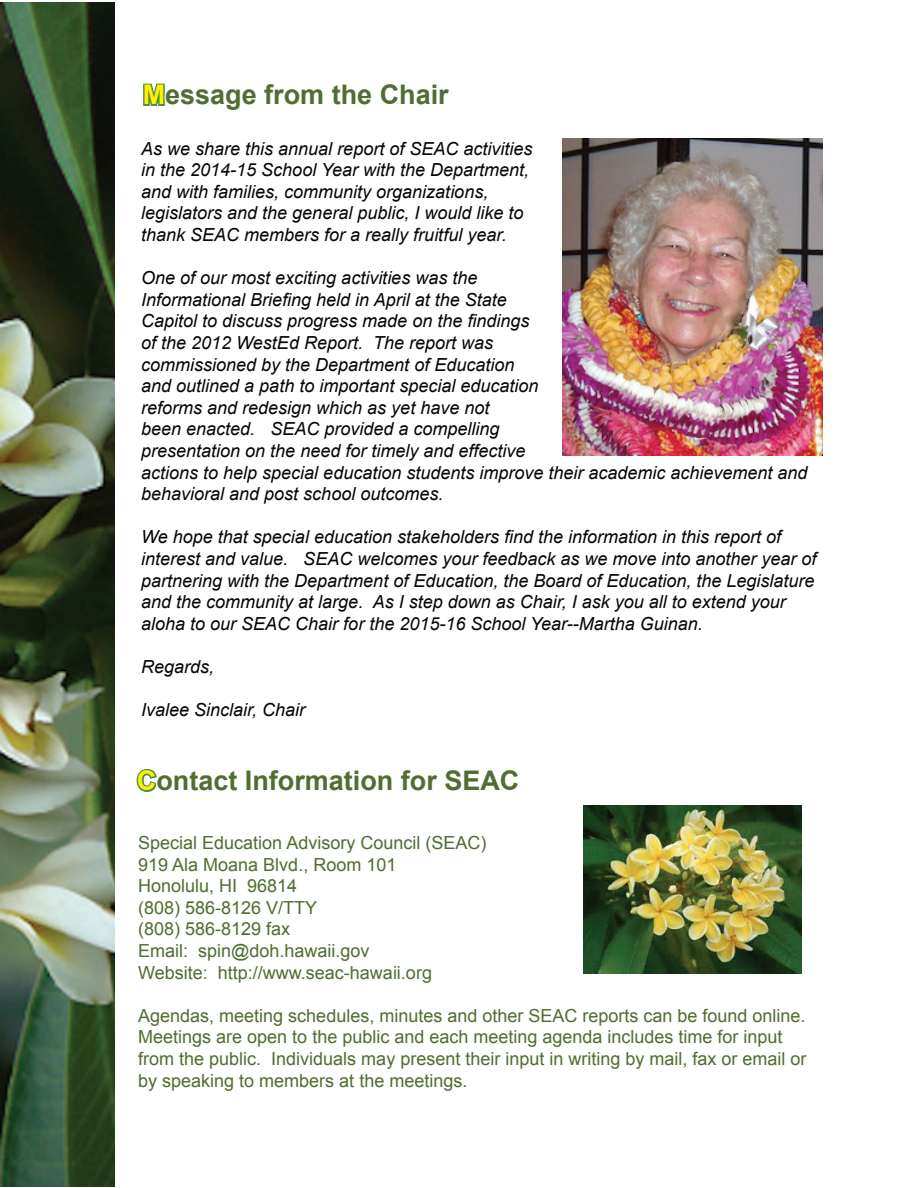
<style>
.page{position:relative;width:918px;height:1188px;background:#fff}
.page>*{position:absolute;margin:0;border:0;box-sizing:border-box;transform-origin:0 0}
.t1{font:700 27px "Arial";color:#516d31}
.t2{font:italic 18px/21.6px "Arial";color:#060605}
.t3{font:18px/21.6px "Arial";color:#516d31}
.s1{color:#fff101}
</style>
<div class="page">
<svg style="left:143px;top:83px;width:22px;height:23px"></svg>
<svg style="left:136px;top:769px;width:21px;height:23px"></svg>
<img style="left:583px;top:806px;width:219px;height:168px">
<img style="left:0;top:2px;width:114px;height:1184px">
<img style="left:563px;top:139px;width:259px;height:316px">
<h1 class="t1" style="left:143px;top:77px;width:308px"><span class="s1">M</span>essage from the Chair</h1>
<p class="t2" style="left:141px;top:138px;width:393px">As we share this annual report of SEAC activities in the 2014-15 School Year with the Department, and with families, community organizations, legislators and the general public, I would like to thank SEAC members for a really fruitful year.</p>
<p class="t2" style="left:141px;top:267px;width:668px">One of our most exciting activities was the<br>Informational Briefing held in April at the State<br>Capitol to discuss progress made on the findings<br>of the 2012 WestEd Report. The report was<br>commissioned by the Department of Education<br>and outlined a path to important special education<br>reforms and redesign which as yet have not<br>been enacted. SEAC provided a compelling<br>presentation on the need for timely and effective<br>actions to help special education students improve their academic achievement and behavioral and post school outcomes.</p>
<p class="t2" style="left:141px;top:526px;width:677px">We hope that special education stakeholders find the information in this report of interest and value. SEAC welcomes your feedback as we move into another year of partnering with the Department of Education, the Board of Education, the Legislature and the community at large. As I step down as Chair, I ask you all to extend your aloha to our SEAC Chair for the 2015-16 School Year--Martha Guinan.</p>
<p class="t2" style="left:141px;top:656px;width:75px">Regards,</p>
<p class="t2" style="left:141px;top:699px;width:166px">Ivalee Sinclair, Chair</p>
<h1 class="t1" style="left:137px;top:763px;width:384px"><span class="s1">C</span>ontact Information for SEAC</h1>
<p class="t3" style="left:138px;top:832px;width:350px">Special Education Advisory Council (SEAC)<br>919 Ala Moana Blvd., Room 101<br>Honolulu, HI 96814<br>(808) 586-8126 V/TTY<br>(808) 586-8129 fax<br>Email: spin@doh.hawaii.gov<br>Website: http://www.seac-hawaii.org</p>
<p class="t3" style="left:138px;top:1005px;width:670px">Agendas, meeting schedules, minutes and other SEAC reports can be found online.<br>Meetings are open to the public and each meeting agenda includes time for input from the public. Individuals may present their input in writing by mail, fax or email or by speaking to members at the meetings.</p>
</div>
